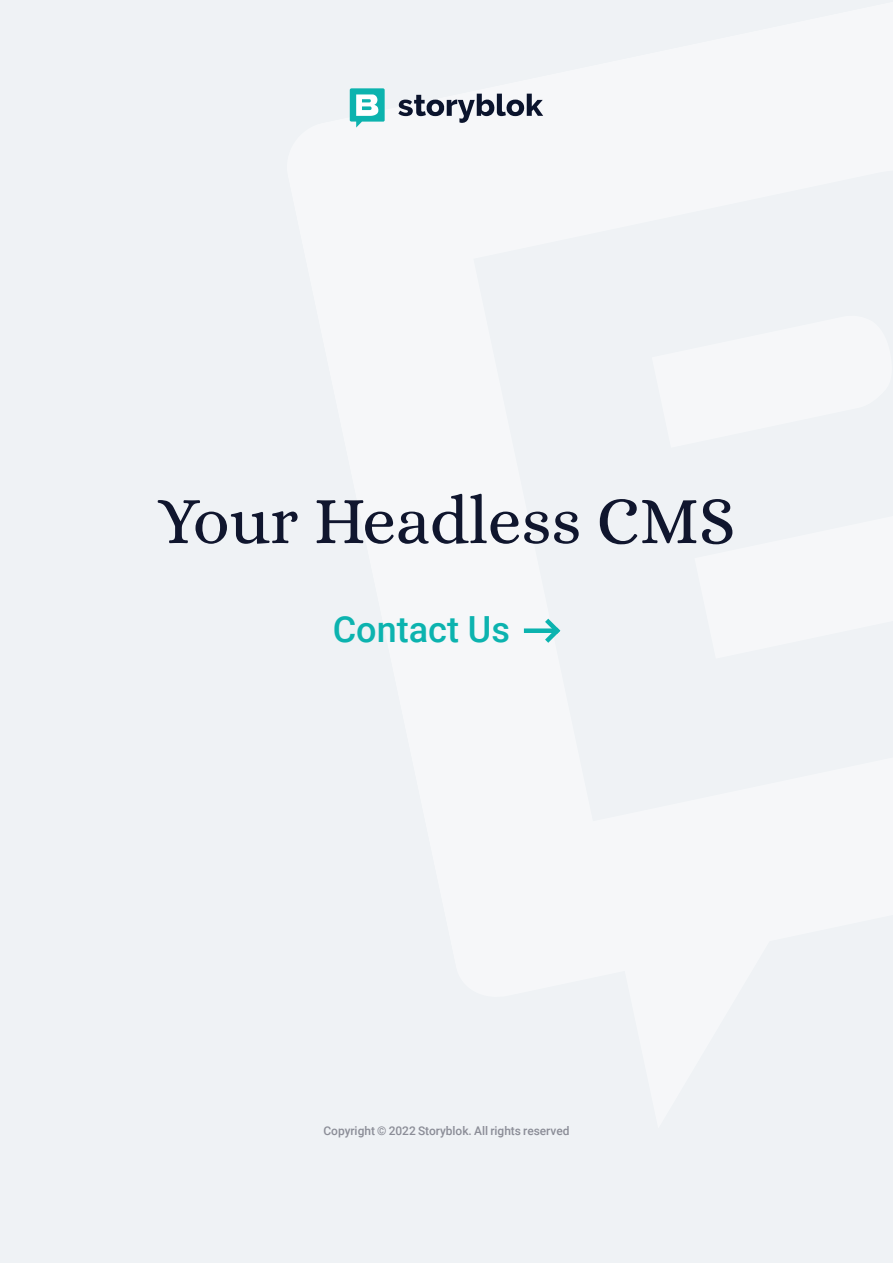
<style>
.page{position:relative;width:893px;height:1263px;background:#eff2f5}
.page>*{position:absolute;margin:0;border:0;box-sizing:border-box;transform-origin:0 0}
.t1{font:67.5px "Alice";color:#10162e}
.t2{font:500 36px "Roboto";color:#0cb3af}
.t3{font:500 12px "Roboto";color:#8b8d97}
</style>
<div class="page">
<svg style="left:399px;top:94px;width:144px;height:22px"></svg>
<svg style="left:350px;top:88px;width:35px;height:40px"></svg>
<div style="left:524px;top:628px;width:34px;height:5px;background:#0cb3af"></div>
<svg style="left:540px;top:618px;width:21px;height:25px"></svg>
<h1 class="t1" style="left:157px;top:484px;width:580px">Your Headless CMS</h1>
<h2 class="t2" style="left:333px;top:604px;width:179px">Contact Us</h2>
<p class="t3" style="left:323px;top:1123px;width:248px">Copyright © 2022 Storyblok. All rights reserved</p>
</div>
